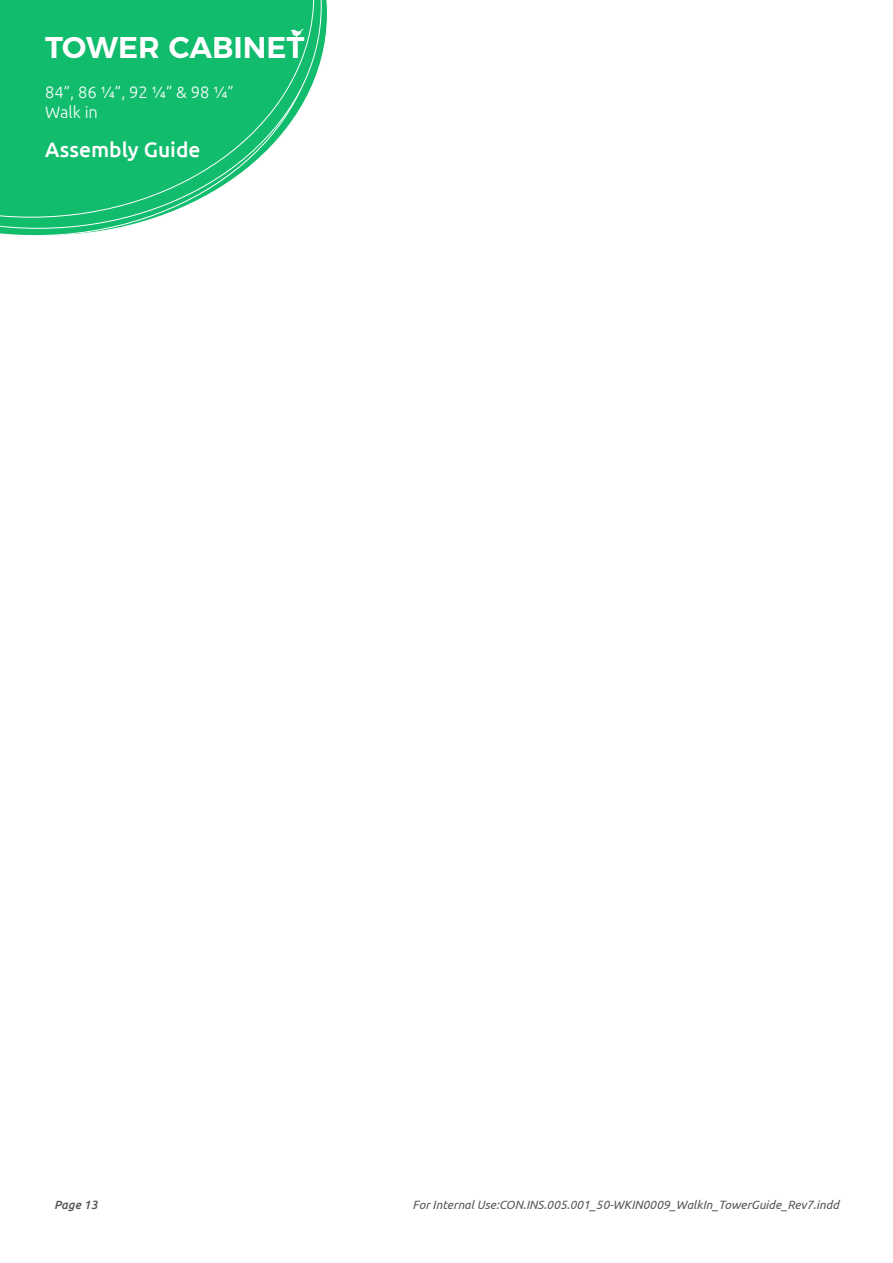
<style>
.page{position:relative;width:893px;height:1263px;background:#fff}
.page>*{position:absolute;margin:0;border:0;box-sizing:border-box;transform-origin:0 0}
.t1{font:600 30px "Montserrat";color:#fff}
.t2{font:500 21px "Ubuntu";color:#fff}
.t3{font:300 16.5px/19.8px "Ubuntu";color:#fff}
.t4{font:italic 12px "Ubuntu";color:#57585a}
.t5{font:italic 500 12px "Ubuntu";color:#57585a}
</style>
<div class="page">
<svg style="left:0;top:229px;width:113px;height:7px"></svg>
<svg style="left:0;top:0;width:322px;height:229px"></svg>
<svg style="left:0;top:0;width:314px;height:217px;background:#2ec47f"></svg>
<svg style="left:290px;top:28px;width:14px;height:11px"></svg>
<h1 class="t1" style="left:45px;top:23px;width:261px">TOWER CABINET</h1>
<h3 class="t3" style="left:45px;top:82px;width:190px">84”, 86 1/4”, 92 1/4” &amp; 98 1/4”<br>Walk in</h3>
<h2 class="t2" style="left:45px;top:136px;width:157px">Assembly Guide</h2>
<p class="t5" style="left:54px;top:1197px;width:45px">Page 13</p>
<p class="t4" style="left:413px;top:1197px;width:428px">For Internal Use:CON.INS.005.001_50-WKIN0009_WalkIn_TowerGuide_Rev7.indd</p>
</div>
